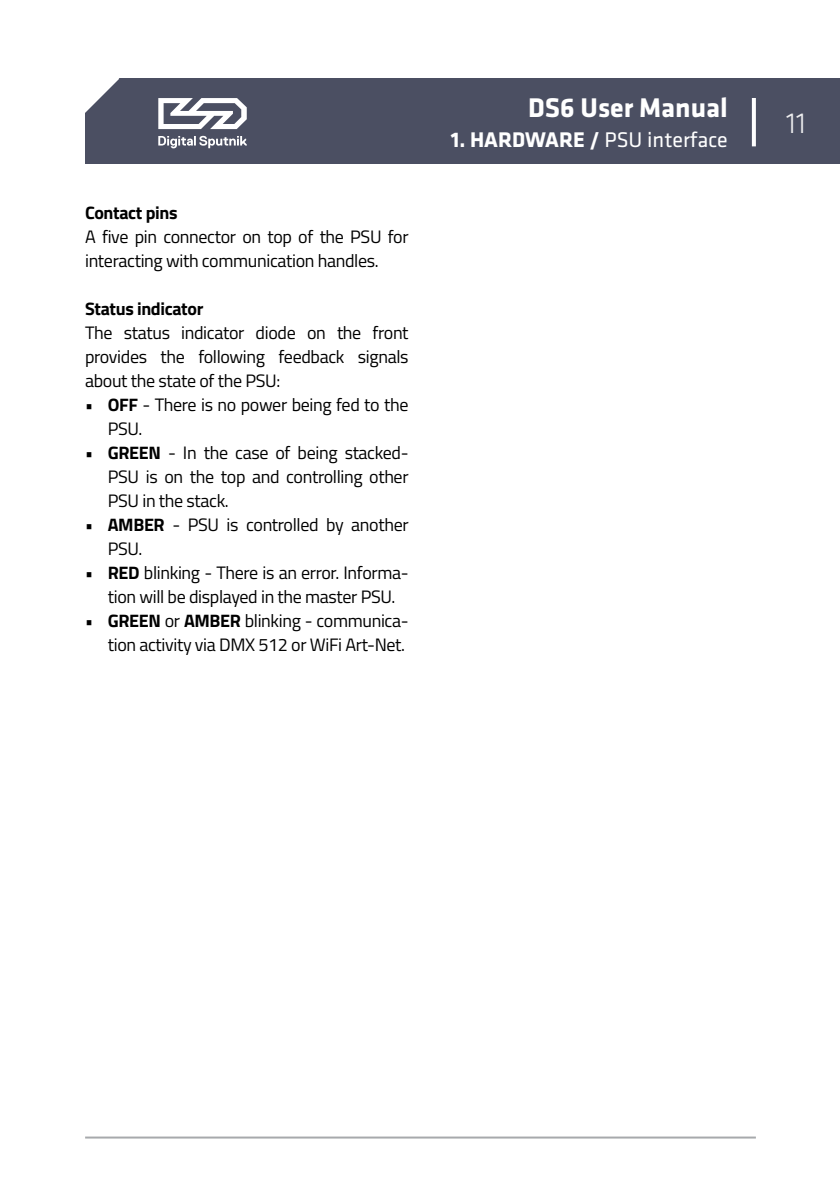
<style>
.page{position:relative;width:840px;height:1191px;background:#fff}
.page>*{position:absolute;margin:0;border:0;box-sizing:border-box;transform-origin:0 0}
.t1{font:300 30px "Klavika";color:#ededee}
.t2{font:700 28px "Klavika";color:#fff}
.t3{font:22px "Klavika";color:#fff}
.t4{font:18px/24px "Titillium Web";letter-spacing:-.02em;color:#000}
.t5{font:700 18px "Titillium Web";letter-spacing:-.02em;color:#000}
.s1{font-weight:700}
</style>
<div class="page">
<div style="left:85px;top:79px;width:754px;height:85px;background:#4b4f62"></div>
<svg style="left:158px;top:136px;width:89px;height:12px"></svg>
<svg style="left:158px;top:98px;width:88px;height:31px"></svg>
<svg style="left:751px;top:98px;width:4px;height:48px"></svg>
<svg style="left:85px;top:78px;width:34px;height:35px"></svg>
<hr style="left:85px;top:1136px;width:670px;height:2px;background:#a7a9ac">
<p class="t5" style="left:85px;top:199px;width:94px">Contact pins</p>
<p class="t4" style="left:85px;top:224px;width:325px">A five pin connector on top of the PSU for interacting with communication handles.</p>
<p class="t5" style="left:85px;top:295px;width:120px">Status indicator</p>
<p class="t4" style="left:85px;top:320px;width:325px;text-align:justify">The status indicator diode on the front provides the following feedback signals about the state of the PSU:</p>
<p class="t4" style="left:108px;top:392px;width:302px;text-indent:-23px"><span class="s1">• OFF</span> - There is no power being fed to the<br>PSU.</p>
<p class="t4" style="left:108px;top:440px;width:302px;text-align:justify;text-indent:-23px"><span class="s1">• GREEN</span> - In the case of being stacked-PSU is on the top and controlling other PSU in the stack.</p>
<p class="t4" style="left:108px;top:512px;width:302px;text-indent:-23px"><span class="s1">• AMBER</span> - PSU is controlled by another<br>PSU.</p>
<p class="t4" style="left:85px;top:560px;width:325px;text-align:center"><span class="s1">• RED</span> blinking - There is an error. Informa&shy;tion will be displayed in the master PSU.</p>
<p class="t4" style="left:85px;top:608px;width:325px;text-align:right"><span class="s1">• GREEN</span> or <span class="s1">AMBER</span> blinking - communica&shy;tion activity via DMX 512 or WiFi Art-Net.</p>
<h2 class="t2" style="left:528px;top:92px;width:201px">DS6 User Manual</h2>
<p class="t3" style="left:450px;top:128px;width:278px"><span class="s1">1. HARDWARE /</span> PSU interface</p>
<h1 class="t1" style="left:785px;top:107px;width:21px">11</h1>
</div>
